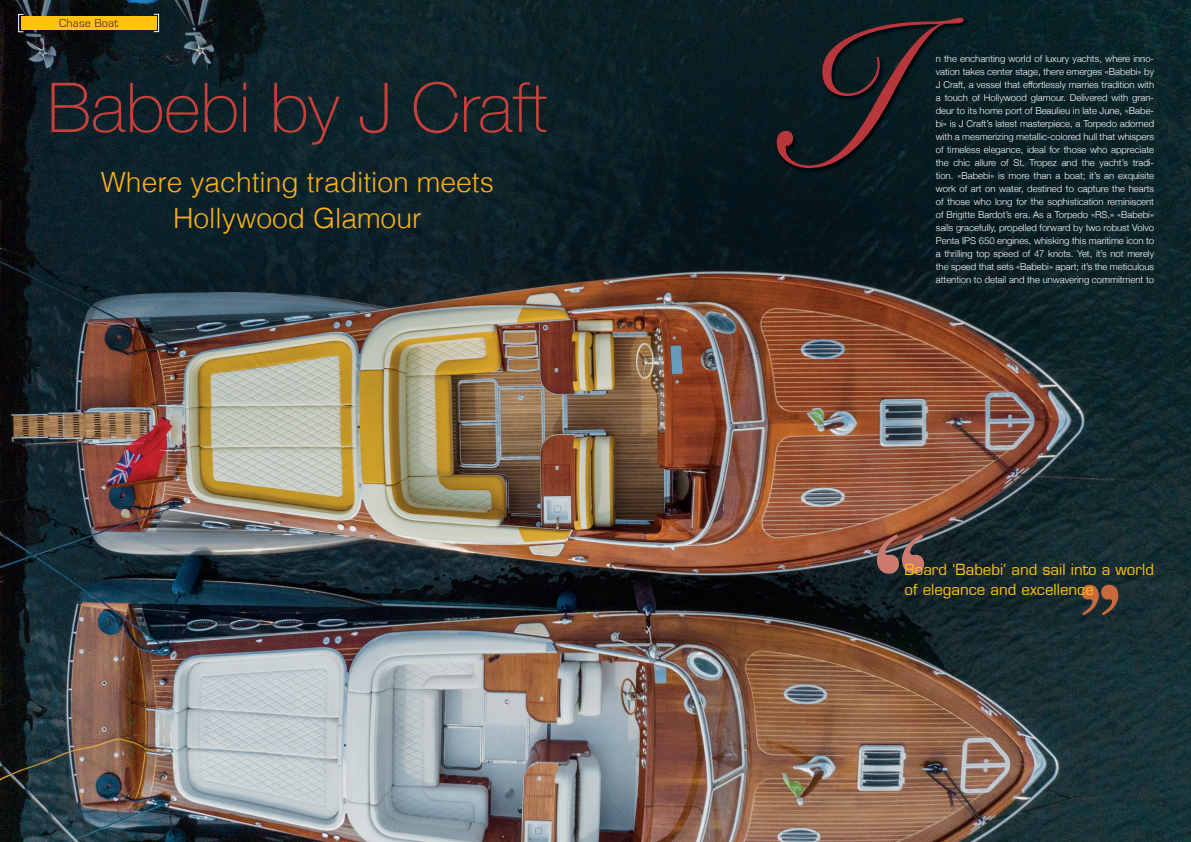
<style>
.page{position:relative;width:1191px;height:842px;background:#fff}
.page>*{position:absolute;margin:0;border:0;box-sizing:border-box;transform-origin:0 0}
.t1{font:211px "Snell Roundhand";color:#b7373d;scale:.9 1}
.t2{font:700 117.5px "Times";color:#cc7a6d}
.t3{font:700 91.3px "Times";color:#ca693d}
.t4{font:100 68.9px "Helvetica Neue";color:#c9403b}
.t5{font:300 28px/36px "Helvetica";color:#faaf18;text-align:center}
.t6{font:500 15px/20px "Eurostile";color:#fec210}
.t7{font:12px "Eurostile";letter-spacing:.015em;color:#663d14}
.t8{font:300 9.5px/13px "Helvetica Neue";color:#fff;text-align:justify}
</style>
<div class="page">
<img style="left:0;top:0;width:1191px;height:842px">
<div style="left:21px;top:17px;width:135px;height:13px;background:#fec210"></div>
<div style="left:18px;top:14px;width:6px;height:18px;border:1px solid #fff"></div>
<div style="left:154px;top:14px;width:5px;height:18px;border:1px solid #fff"></div>
<img style="left:774px;top:16px;width:195px;height:158px">
<p class="t7" style="left:59px;top:17px;width:61px">Chase Boat</p>
<h1 class="t1" style="left:779px;top:-72px;width:131px">I</h1>
<p class="t8" style="left:935px;top:51px;width:220px">n the enchanting world of luxury yachts, where inno&shy;vation takes center stage, there emerges «Babebi» by J Craft, a vessel that effortlessly marries tradition with a touch of Hollywood glamour. Delivered with gran&shy;deur to its home port of Beaulieu in late June, «Babe&shy;bi» is J Craft’s latest masterpiece, a Torpedo adorned with a mesmerizing metallic-colored hull that whispers of timeless elegance, ideal for those who appreciate the chic allure of St. Tropez and the yacht’s tradi&shy;tion. «Babebi» is more than a boat; it’s an exquisite work of art on water, destined to capture the hearts of those who long for the sophistication reminiscent of Brigitte Bardot’s era. As a Torpedo «RS,» «Babebi» sails gracefully, propelled forward by two robust Volvo Penta IPS 650 engines, whisking this maritime icon to a thrilling top speed of 47 knots. Yet, it’s not merely the speed that sets «Babebi» apart; it’s the meticulous attention to detail and the unwavering commitment to</p>
<h3 class="t4" style="left:47px;top:55px;width:502px">Babebi by J Craft</h3>
<h3 class="t5" style="left:101px;top:162px;width:394px">Where yachting tradition meets<br>Hollywood Glamour</h3>
<h2 class="t2" style="left:868px;top:463px;width:67px">‘‘</h2>
<h3 class="t6" style="left:904px;top:559px;width:251px">Board ‘Babebi’ and sail into a world of elegance and excellence</h3>
<h3 class="t3" style="left:1125px;top:670px;width:52px;rotate:-180deg">‘‘</h3>
</div>
